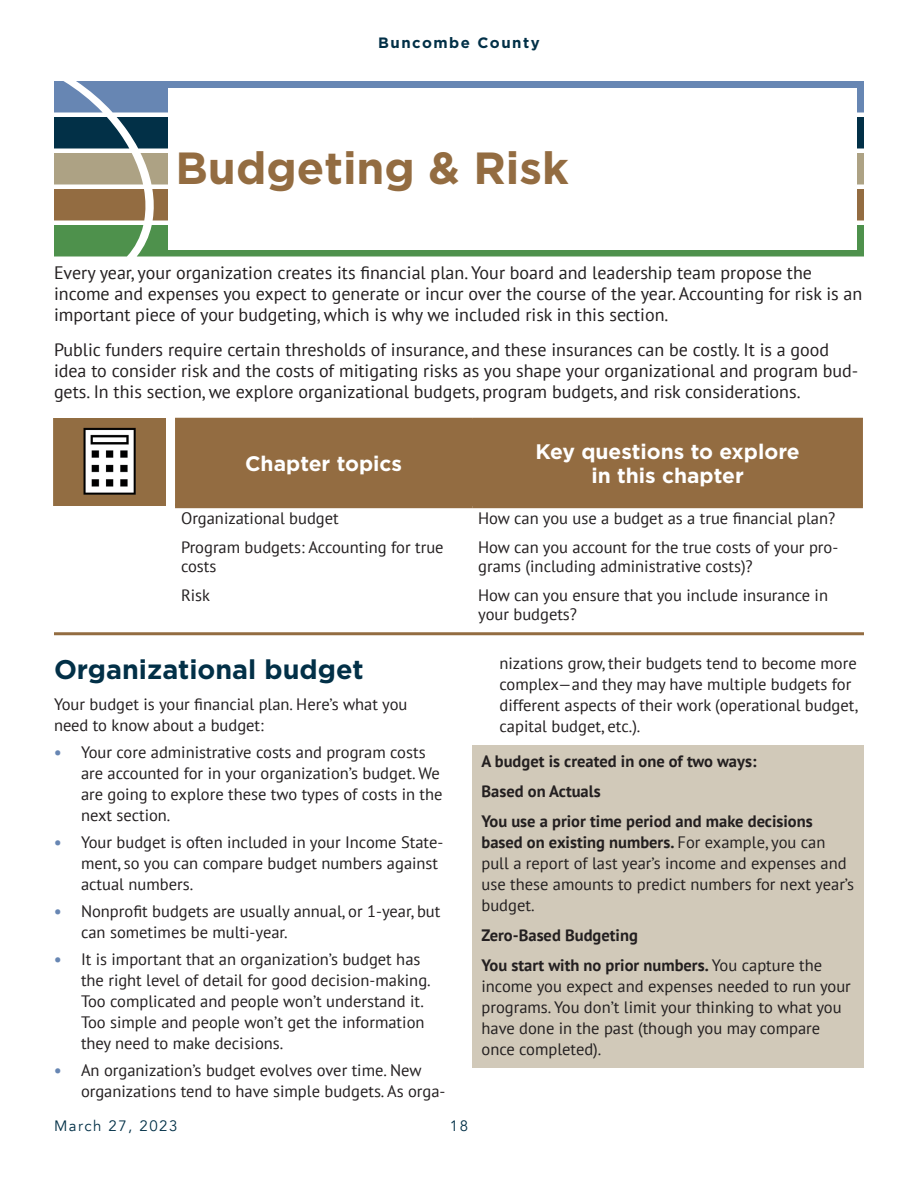
<style>
.page{position:relative;width:918px;height:1188px;background:#fff}
.page>*{position:absolute;margin:0;border:0;box-sizing:border-box;transform-origin:0 0}
.Heading_1{font:700 45px "Gotham";color:#936c41}
.Heading_2{font:700 27px "Gotham";color:#023047}
.Chapter_topics_heade{font:700 21px/24px "Gotham";color:#fff;text-align:center}
.Introductory_paragra{font:18px/21px "PT Sans";color:#231f20}
.Highlight_paragraph{font:16.5px/21px "PT Sans";color:#231f20}
.Chapter_topic_list{font:16.5px/19.5px "PT Sans";color:#231f20}
.Body_text{font:16.5px/21px "PT Sans";color:#231f20}
.Highlight_paragraph-2{font:700 16.5px "PT Sans";color:#231f20}
.t1{font:700 15px "Gotham";letter-spacing:.1em;color:#023047}
.t2{font:15px "Avenir";letter-spacing:.1em;color:#023047}
.s1{font-weight:700;color:#6786b3}
.s2{font-weight:700}
</style>
<div class="page">
<div style="left:472px;top:746px;width:392px;height:34px;background:#d1c9b9"></div>
<div style="left:472px;top:776px;width:392px;height:34px;background:#d1c9b9"></div>
<div style="left:472px;top:806px;width:392px;height:118px;background:#d1c9b9"></div>
<div style="left:472px;top:920px;width:392px;height:34px;background:#d1c9b9"></div>
<div style="left:472px;top:950px;width:392px;height:118px;background:#d1c9b9"></div>
<svg style="left:54px;top:81px;width:810px;height:175px;background:#758e83"></svg>
<div style="left:169px;top:88px;width:688px;height:162px;background:#fff"></div>
<img style="left:54px;top:418px;width:112px;height:87px">
<div style="left:175px;top:419px;width:688px;height:85px;background:#936c41"></div>
<hr style="left:175px;top:418px;width:297px;height:1px;background:#936c41">
<hr style="left:472px;top:418px;width:391px;height:1px;background:#936c41">
<hr style="left:175px;top:504px;width:297px;height:4px;background:#936c41">
<hr style="left:472px;top:504px;width:391px;height:4px;background:#936c41">
<hr style="left:54px;top:632px;width:810px;height:3px;background:#936c41">
<p class="t1" style="left:378px;top:33px;width:163px">Buncombe County</p>
<p class="Heading_1" style="left:176px;top:138px;width:395px">Budgeting &amp; Risk</p>
<p class="Introductory_paragra" style="left:54px;top:262px;width:810px">Every year, your organization creates its financial plan. Your board and leadership team propose the income and expenses you expect to generate or incur over the course of the year. Accounting for risk is an important piece of your budgeting, which is why we included risk in this section.</p>
<p class="Introductory_paragra" style="left:54px;top:338px;width:806px">Public funders require certain thresholds of insurance, and these insurances can be costly. It is a good idea to consider risk and the costs of mitigating risks as you shape your organizational and program bud&shy;gets. In this section, we explore organizational budgets, program budgets, and risk considerations.</p>
<p class="Chapter_topics_heade" style="left:245px;top:451px;width:158px">Chapter topics</p>
<p class="Chapter_topic_list" style="left:181px;top:508px;width:159px">Organizational budget</p>
<p class="Chapter_topic_list" style="left:181px;top:537px;width:264px">Program budgets: Accounting for true costs</p>
<p class="Chapter_topic_list" style="left:181px;top:585px;width:31px">Risk</p>
<p class="Chapter_topics_heade" style="left:535px;top:439px;width:266px">Key questions to explore in this chapter</p>
<p class="Chapter_topic_list" style="left:478px;top:508px;width:359px">How can you use a budget as a true financial plan?</p>
<p class="Chapter_topic_list" style="left:478px;top:537px;width:362px">How can you account for the true costs of your pro&shy;grams (including administrative costs)?</p>
<p class="Chapter_topic_list" style="left:478px;top:585px;width:351px">How can you ensure that you include insurance in your budgets?</p>
<p class="Heading_2" style="left:54px;top:651px;width:311px">Organizational budget</p>
<p class="Body_text" style="left:54px;top:693px;width:355px">Your budget is your financial plan. Here’s what you need to know about a budget:</p>
<p class="Highlight_paragraph" style="left:81px;top:741px;width:363px;text-indent:-27px"><span class="s1">•</span> Your core administrative costs and program costs are accounted for in your organization’s budget. We are going to explore these two types of costs in the next section.</p>
<p class="Highlight_paragraph" style="left:81px;top:831px;width:364px;text-indent:-27px"><span class="s1">•</span> Your budget is often included in your Income State&shy;ment, so you can compare budget numbers against actual numbers.</p>
<p class="Highlight_paragraph" style="left:81px;top:900px;width:361px;text-indent:-27px"><span class="s1">•</span> Nonprofit budgets are usually annual, or 1-year, but can sometimes be multi-year.</p>
<p class="Highlight_paragraph" style="left:81px;top:948px;width:351px;text-indent:-27px"><span class="s1">•</span> It is important that an organization’s budget has the right level of detail for good decision-making.<br>Too complicated and people won’t understand it.<br>Too simple and people won’t get the information they need to make decisions.</p>
<p class="Highlight_paragraph" style="left:81px;top:1059px;width:366px;text-indent:-27px"><span class="s1">•</span> An organization’s budget evolves over time. New organizations tend to have simple budgets. As orga-</p>
<p class="t2" style="left:54px;top:1117px;width:125px">March 27, 2023</p>
<p class="t2" style="left:450px;top:1117px;width:20px">18</p>
<p class="Highlight_paragraph" style="left:500px;top:653px;width:360px">nizations grow, their budgets tend to become more complex—and they may have multiple budgets for different aspects of their work (operational budget, capital budget, etc.).</p>
<p class="Highlight_paragraph-2" style="left:482px;top:750px;width:276px">A budget is created in one of two ways:</p>
<p class="Highlight_paragraph-2" style="left:482px;top:780px;width:121px">Based on Actuals</p>
<p class="Highlight_paragraph" style="left:482px;top:810px;width:374px"><span class="s2">You use a prior time period and make decisions based on existing numbers.</span> For example, you can pull a report of last year’s income and expenses and use these amounts to predict numbers for next year’s budget.</p>
<p class="Highlight_paragraph-2" style="left:482px;top:924px;width:158px">Zero-Based Budgeting</p>
<p class="Highlight_paragraph" style="left:482px;top:954px;width:371px"><span class="s2">You start with no prior numbers.</span> You capture the income you expect and expenses needed to run your programs. You don’t limit your thinking to what you have done in the past (though you may compare once completed).</p>
</div>
